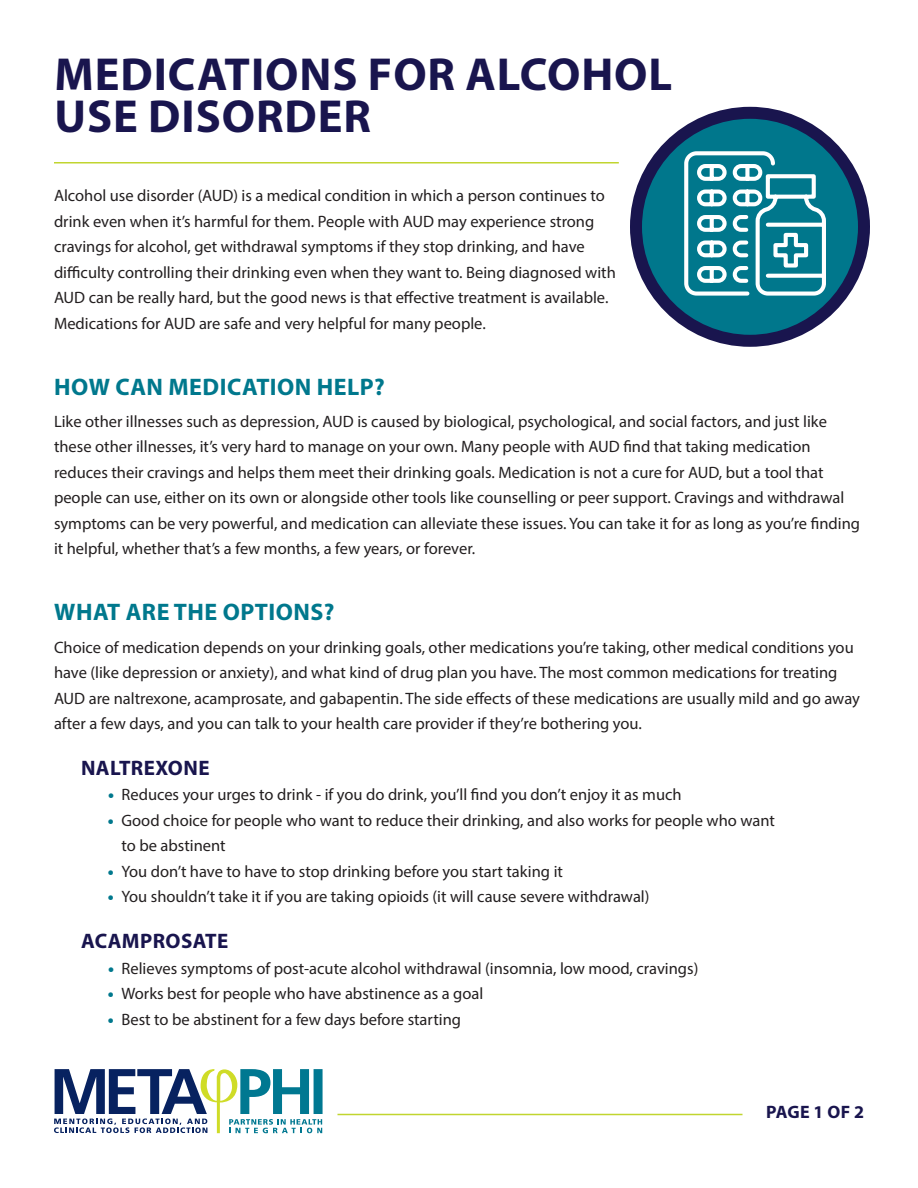
<style>
.page{position:relative;width:918px;height:1188px;background:#fff}
.page>*{position:absolute;margin:0;border:0;box-sizing:border-box;transform-origin:0 0}
.t1{font:700 46.5px/42px "Myriad Pro";letter-spacing:.02em;color:#19154e}
.t2{font:700 24px "Myriad Pro";letter-spacing:.02em;color:#00788d}
.t3{font:700 21px "Myriad Pro";letter-spacing:.02em;color:#19154e}
.t4{font:700 18px "Myriad Pro";letter-spacing:.005em;color:#19154e}
.t5{font:16.5px/25.5px "Myriad Pro";color:#231f20}
.s1{font-weight:900;color:#00788d}
</style>
<div class="page">
<svg style="left:54px;top:1069px;width:269px;height:64px"></svg>
<hr style="left:54px;top:162px;width:565px;height:2px;background:#c1d52f">
<hr style="left:338px;top:1114px;width:404px;height:1px;background:#c1d52f">
<svg style="left:636px;top:113px;width:228px;height:228px;background:#036882"></svg>
<svg style="left:684px;top:151px;width:142px;height:145px"></svg>
<div style="left:630px;top:107px;width:240px;height:240px;border:12px solid #19154e;border-radius:50%"></div>
<h1 class="t1" style="left:54px;top:52px;width:619px">MEDICATIONS FOR ALCOHOL<br>USE DISORDER</h1>
<p class="t5" style="left:54px;top:183px;width:563px">Alcohol use disorder (AUD) is a medical condition in which a person continues to drink even when it’s harmful for them. People with AUD may experience strong cravings for alcohol, get withdrawal symptoms if they stop drinking, and have difficulty controlling their drinking even when they want to. Being diagnosed with AUD can be really hard, but the good news is that effective treatment is available.<br>Medications for AUD are safe and very helpful for many people.</p>
<h2 class="t2" style="left:54px;top:371px;width:332px">HOW CAN MEDICATION HELP?</h2>
<p class="t5" style="left:54px;top:408px;width:808px">Like other illnesses such as depression, AUD is caused by biological, psychological, and social factors, and just like these other illnesses, it’s very hard to manage on your own. Many people with AUD find that taking medication reduces their cravings and helps them meet their drinking goals. Medication is not a cure for AUD, but a tool that people can use, either on its own or alongside other tools like counselling or peer support. Cravings and withdrawal symptoms can be very powerful, and medication can alleviate these issues. You can take it for as long as you’re finding it helpful, whether that’s a few months, a few years, or forever.</p>
<h2 class="t2" style="left:54px;top:597px;width:282px">WHAT ARE THE OPTIONS?</h2>
<p class="t5" style="left:54px;top:634px;width:807px">Choice of medication depends on your drinking goals, other medications you’re taking, other medical conditions you have (like depression or anxiety), and what kind of drug plan you have. The most common medications for treating AUD are naltrexone, acamprosate, and gabapentin. The side effects of these medications are usually mild and go away after a few days, and you can talk to your health care provider if they’re bothering you.</p>
<p class="t3" style="left:81px;top:754px;width:130px">NALTREXONE</p>
<p class="t5" style="left:108px;top:782px;width:575px"><span class="s1">•</span> Reduces your urges to drink - if you do drink, you’ll find you don’t enjoy it as much</p>
<p class="t5" style="left:121px;top:807px;width:655px;text-indent:-14px"><span class="s1">•</span> Good choice for people who want to reduce their drinking, and also works for people who want to be abstinent</p>
<p class="t5" style="left:108px;top:858px;width:457px"><span class="s1">•</span> You don’t have to have to stop drinking before you start taking it</p>
<p class="t5" style="left:108px;top:884px;width:543px"><span class="s1">•</span> You shouldn’t take it if you are taking opioids (it will cause severe withdrawal)</p>
<p class="t3" style="left:81px;top:927px;width:149px">ACAMPROSATE</p>
<p class="t5" style="left:108px;top:955px;width:592px"><span class="s1">•</span> Relieves symptoms of post-acute alcohol withdrawal (insomnia, low mood, cravings)</p>
<p class="t5" style="left:108px;top:980px;width:377px"><span class="s1">•</span> Works best for people who have abstinence as a goal</p>
<p class="t5" style="left:108px;top:1006px;width:355px"><span class="s1">•</span> Best to be abstinent for a few days before starting</p>
<p class="t4" style="left:766px;top:1100px;width:99px">PAGE 1 OF 2</p>
</div>
